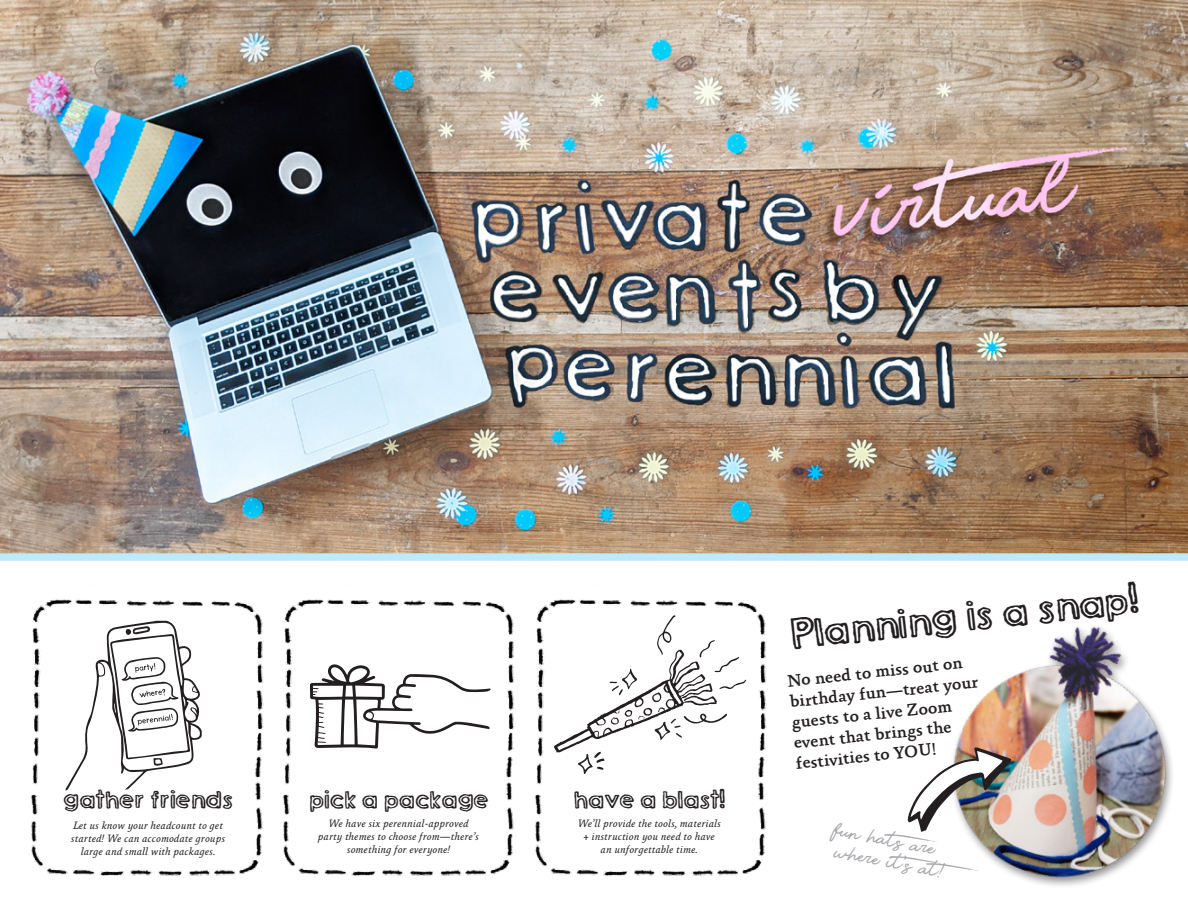
<style>
.page{position:relative;width:1188px;height:918px;background:#fff}
.page>*{position:absolute;margin:0;border:0;box-sizing:border-box;transform-origin:0 0}
.t1{font:33px "Beauty";color:#a8a9ad}
.t2{font:700 31.5px "Perennial";color:#231f20}
.t3{font:700 19.5px "Perennial";color:#231f20}
.t4{font:500 17.25px/20.7px "Absara";color:#231f20}
.t5{font:italic 10.8px/13px "Absara";color:#231f20;text-align:center}
</style>
<div class="page">
<img style="left:0;top:0;width:1188px;height:553px">
<div style="left:0;top:553px;width:1188px;height:8px;background:#bdeaff"></div>
<img style="left:535px;top:599px;width:232px;height:278px">
<svg style="left:554px;top:615px;width:192px;height:159px"></svg>
<img style="left:283px;top:599px;width:232px;height:278px">
<svg style="left:310px;top:664px;width:181px;height:85px"></svg>
<img style="left:30px;top:599px;width:234px;height:278px">
<svg style="left:49px;top:621px;width:153px;height:200px"></svg>
<img style="left:907px;top:626px;width:265px;height:260px">
<img style="left:908px;top:747px;width:104px;height:85px">
<p class="t3" style="left:63px;top:789px;width:171px">gather friends</p>
<p class="t5" style="left:71px;top:819px;width:156px">Let us know your headcount to get started! We can accomodate groups large and small with packages.</p>
<p class="t3" style="left:310px;top:789px;width:180px">pick a package</p>
<p class="t5" style="left:318px;top:817px;width:163px">We have six perennial-approved party themes to choose from—there’s something for everyone!</p>
<p class="t3" style="left:573px;top:789px;width:154px">have a blast!</p>
<p class="t5" style="left:577px;top:817px;width:145px">We’ll provide the tools, materials + instruction you need to have an unforgettable time.</p>
<p class="t2" style="left:791px;top:618px;width:349px;rotate:-6deg">Planning is a snap!</p>
<p class="t4" style="left:786px;top:671px;width:191px;rotate:-6deg">No need to miss out on birthday fun—treat your guests to a live Zoom event that brings the festivities to YOU!</p>
<p class="t1" style="left:837px;top:817px;width:105px;rotate:11deg">fun hats are</p>
<p class="t1" style="left:839px;top:839px;width:111px;rotate:11deg">where it’s at!</p>
</div>
